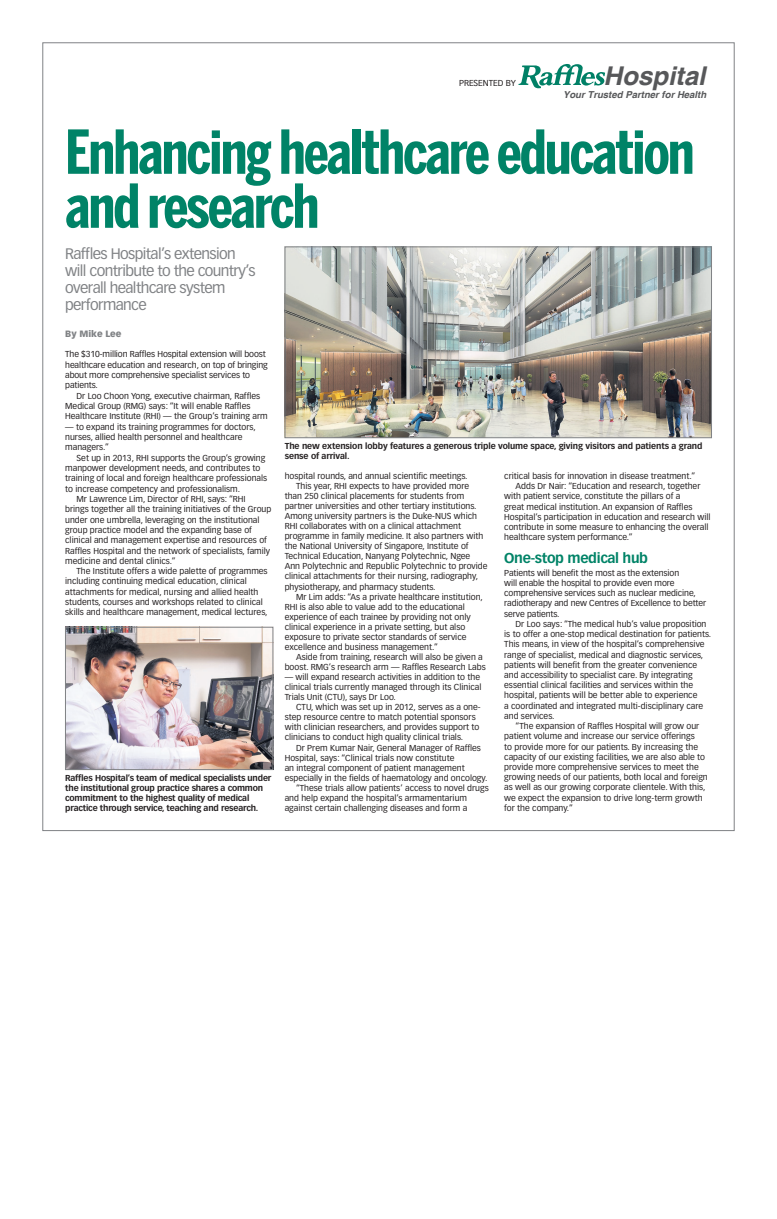
<style>
.page{position:relative;width:777px;height:1219px;background:#fff}
.page>*{position:absolute;margin:0;border:0;box-sizing:border-box;transform-origin:0 0}
.t1{font:700 60px/54px "Benton Sans Comp";letter-spacing:-.03em;color:#008367}
.t2{font:italic 700 25.9px "Helvetica";color:#57585a}
.t3{font:15px/17px "Vectora LH";letter-spacing:-.04em;color:#808285}
.t4{font:700 14px "Vectora LH";letter-spacing:-.025em;color:#008367}
.t5{font:italic 700 9.6px "Helvetica";color:#57585a}
.t6{font:900 9px "Vectora LH";color:#808285}
.t7{font:8.5px/10.2px "Vectora LH";color:#231f20}
.t8{font:700 8.5px/10px "Vectora LH";letter-spacing:-.02em;color:#231f20}
</style>
<div class="page">
<svg style="left:518px;top:64px;width:87px;height:24px"></svg>
<img style="left:287px;top:249px;width:422px;height:187px">
<div style="left:285px;top:247px;width:426px;height:191px;border:1px solid #808285"></div>
<img style="left:67px;top:629px;width:204px;height:139px">
<div style="left:65px;top:627px;width:208px;height:143px;border:1px solid #808285"></div>
<p class="t7" style="left:459px;top:77px;width:58px">PRESENTED BY</p>
<h2 class="t2" style="left:603px;top:60px;width:104px">Hospital</h2>
<p class="t5" style="left:563px;top:89px;width:145px">Your Trusted Partner for Health</p>
<h1 class="t1" style="left:65px;top:126px;width:631px">Enhancing healthcare education and research</h1>
<h3 class="t3" style="left:65px;top:245px;width:192px">Raffles Hospital’s extension will contribute to the country’s overall healthcare system performance</h3>
<p class="t6" style="left:65px;top:328px;width:58px">By Mike Lee</p>
<p class="t7" style="left:65px;top:349px;width:204px">The $310-million Raffles Hospital extension will boost healthcare education and research, on top of bringing about more comprehensive specialist services to patients.</p>
<p class="t7" style="left:65px;top:390px;width:204px;text-indent:11px">Dr Loo Choon Yong, executive chairman, Raffles<br>Medical Group (RMG) says: “It will enable Raffles<br>Healthcare Institute (RHI) — the Group’s training arm</p>
<p class="t7" style="left:65px;top:421px;width:192px">— to expand its training programmes for doctors, nurses, allied health personnel and healthcare managers.”</p>
<p class="t7" style="left:77px;top:452px;width:190px">Set up in 2013, RHI supports the Group’s growing</p>
<p class="t7" style="left:65px;top:463px;width:197px">manpower development needs, and contributes to</p>
<p class="t7" style="left:65px;top:473px;width:203px">training of local and foreign healthcare professionals</p>
<p class="t7" style="left:65px;top:483px;width:176px">to increase competency and professionalism.</p>
<p class="t7" style="left:77px;top:494px;width:170px">Mr Lawrence Lim, Director of RHI, says: “RHI</p>
<p class="t7" style="left:65px;top:504px;width:208px">brings together all the training initiatives of the Group</p>
<p class="t7" style="left:65px;top:514px;width:196px">under one umbrella, leveraging on the institutional</p>
<p class="t7" style="left:65px;top:525px;width:188px">group practice model and the expanding base of</p>
<p class="t7" style="left:65px;top:535px;width:203px">clinical and management expertise and resources of</p>
<p class="t7" style="left:65px;top:545px;width:206px">Raffles Hospital and the network of specialists, family</p>
<p class="t7" style="left:65px;top:556px;width:112px">medicine and dental clinics.”</p>
<p class="t7" style="left:77px;top:566px;width:193px">The Institute offers a wide palette of programmes</p>
<p class="t7" style="left:65px;top:576px;width:183px">including continuing medical education, clinical</p>
<p class="t7" style="left:65px;top:587px;width:195px">attachments for medical, nursing and allied health</p>
<p class="t7" style="left:65px;top:597px;width:199px">students, courses and workshops related to clinical</p>
<p class="t7" style="left:65px;top:607px;width:204px">skills and healthcare management, medical lectures,</p>
<p class="t8" style="left:65px;top:773px;width:208px">Raffles Hospital’s team of medical specialists under the institutional group practice shares a common commitment to the highest quality of medical practice through service, teaching and research.</p>
<p class="t8" style="left:285px;top:441px;width:419px">The new extension lobby features a generous triple volume space, giving visitors and patients a grand sense of arrival.</p>
<p class="t7" style="left:285px;top:471px;width:184px">hospital rounds, and annual scientific meetings.</p>
<p class="t7" style="left:296px;top:481px;width:175px">This year, RHI expects to have provided more</p>
<p class="t7" style="left:285px;top:491px;width:181px">than 250 clinical placements for students from</p>
<p class="t7" style="left:285px;top:501px;width:193px">partner universities and other tertiary institutions.</p>
<p class="t7" style="left:285px;top:511px;width:194px">Among university partners is the Duke-NUS which</p>
<p class="t7" style="left:285px;top:521px;width:178px">RHI collaborates with on a clinical attachment</p>
<p class="t7" style="left:285px;top:531px;width:200px">programme in family medicine. It also partners with</p>
<p class="t7" style="left:285px;top:541px;width:185px">the National University of Singapore, Institute of</p>
<p class="t7" style="left:285px;top:551px;width:187px">Technical Education, Nanyang Polytechnic, Ngee</p>
<p class="t7" style="left:285px;top:561px;width:204px">Ann Polytechnic and Republic Polytechnic to provide</p>
<p class="t7" style="left:285px;top:571px;width:195px">clinical attachments for their nursing, radiography,</p>
<p class="t7" style="left:285px;top:581px;width:152px">physiotherapy, and pharmacy students.</p>
<p class="t7" style="left:296px;top:591px;width:188px">Mr Lim adds: “As a private healthcare institution,</p>
<p class="t7" style="left:285px;top:602px;width:182px">RHI is also able to value add to the educational</p>
<p class="t7" style="left:285px;top:612px;width:187px">experience of each trainee by providing not only</p>
<p class="t7" style="left:285px;top:622px;width:182px">clinical experience in a private setting, but also</p>
<p class="t7" style="left:285px;top:632px;width:183px">exposure to private sector standards of service</p>
<p class="t7" style="left:285px;top:642px;width:155px">excellence and business management.”</p>
<p class="t7" style="left:296px;top:652px;width:188px">Aside from training, research will also be given a</p>
<p class="t7" style="left:285px;top:662px;width:203px">boost. RMG’s research arm — Raffles Research Labs</p>
<p class="t7" style="left:285px;top:672px;width:198px">— will expand research activities in addition to the clinical trials currently managed through its Clinical<br>Trials Unit (CTU), says Dr Loo.</p>
<p class="t7" style="left:285px;top:702px;width:197px;text-indent:11px">CTU, which was set up in 2012, serves as a one&shy;step resource centre to match potential sponsors with clinician researchers, and provides support to clinicians to conduct high quality clinical trials.</p>
<p class="t7" style="left:296px;top:742px;width:186px">Dr Prem Kumar Nair, General Manager of Raffles</p>
<p class="t7" style="left:285px;top:753px;width:171px">Hospital, says: “Clinical trials now constitute</p>
<p class="t7" style="left:285px;top:763px;width:181px">an integral component of patient management</p>
<p class="t7" style="left:285px;top:773px;width:204px">especially in the fields of haematology and oncology.</p>
<p class="t7" style="left:296px;top:783px;width:194px">“These trials allow patients’ access to novel drugs</p>
<p class="t7" style="left:285px;top:793px;width:184px">and help expand the hospital’s armamentarium</p>
<p class="t7" style="left:285px;top:803px;width:184px">against certain challenging diseases and form a</p>
<p class="t7" style="left:504px;top:471px;width:193px">critical basis for innovation in disease treatment.”</p>
<p class="t7" style="left:515px;top:481px;width:186px">Adds Dr Nair: “Education and research, together</p>
<p class="t7" style="left:504px;top:491px;width:178px">with patient service, constitute the pillars of a</p>
<p class="t7" style="left:504px;top:501px;width:190px">great medical institution. An expansion of Raffles</p>
<p class="t7" style="left:504px;top:512px;width:208px">Hospital’s participation in education and research will</p>
<p class="t7" style="left:504px;top:522px;width:206px">contribute in some measure to enhancing the overall</p>
<p class="t7" style="left:504px;top:532px;width:130px">healthcare system performance.”</p>
<h3 class="t4" style="left:504px;top:549px;width:145px">One-stop medical hub</h3>
<p class="t7" style="left:504px;top:568px;width:203px">Patients will benefit the most as the extension<br>will enable the hospital to provide even more comprehensive services such as nuclear medicine, radiotherapy and new Centres of Excellence to better serve patients.</p>
<p class="t7" style="left:504px;top:619px;width:208px;text-indent:11px">Dr Loo says: “The medical hub’s value proposition is to offer a one-stop medical destination for patients.<br>This means, in view of the hospital’s comprehensive range of specialist, medical and diagnostic services, patients will benefit from the greater convenience and accessibility to specialist care. By integrating essential clinical facilities and services within the hospital, patients will be better able to experience<br>a coordinated and integrated multi-disciplinary care and services.</p>
<p class="t7" style="left:504px;top:721px;width:205px;text-indent:11px">“The expansion of Raffles Hospital will grow our patient volume and increase our service offerings<br>to provide more for our patients. By increasing the capacity of our existing facilities, we are also able to provide more comprehensive services to meet the growing needs of our patients, both local and foreign as well as our growing corporate clientele. With this, we expect the expansion to drive long-term growth for the company.”</p>
</div>
